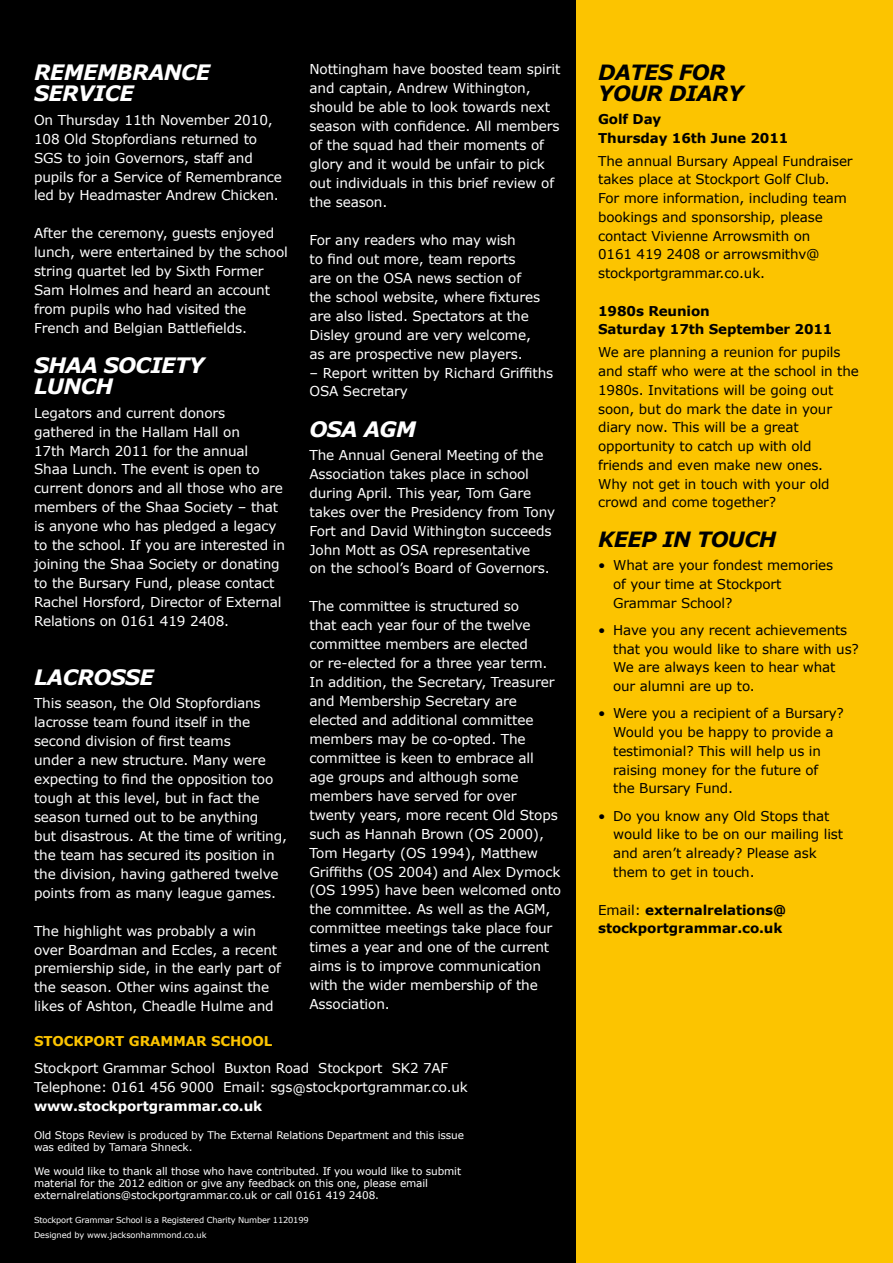
<style>
.page{position:relative;width:893px;height:1263px;background:#000}
.page>*{position:absolute;margin:0;border:0;box-sizing:border-box;transform-origin:0 0}
.t1{font:italic 700 21.15px/21.1px "Verdana";letter-spacing:-.03em;color:#fff}
.t2{font:italic 700 21px/21px "Verdana";letter-spacing:-.03em;color:#000}
.t3{font:13.65px/18.9px "Verdana";letter-spacing:-.01em;color:#fff}
.t4{font:13.5px/18.8px "Verdana";letter-spacing:-.01em;color:#000}
.t5{font:700 13.5px/18.8px "Verdana";letter-spacing:-.01em;color:#000}
.t6{font:13.5px/18.8px "Verdana";letter-spacing:-.01em;color:#fff}
.t7{font:700 13.5px "Verdana";letter-spacing:-.01em;color:#fff}
.t8{font:700 13.5px "Verdana";letter-spacing:-.01em;color:#fcc400}
.t9{font:10.5px/12px "Verdana";letter-spacing:-.01em;color:#fff}
.t10{font:8.25px/15px "Verdana";letter-spacing:-.02em;color:#fff}
.s1{font-weight:400}
</style>
<div class="page">
<div style="left:577px;top:0;width:316px;height:1263px;background:#fcc400"></div>
<h1 class="t1" style="left:34px;top:61px;width:178px">REMEMBRANCE<br>SERVICE</h1>
<p class="t3" style="left:34px;top:110px;width:250px">On Thursday 11th November 2010, 108 Old Stopfordians returned to SGS to join Governors, staff and pupils for a Service of Remembrance led by Headmaster Andrew Chicken.</p>
<p class="t3" style="left:34px;top:223px;width:255px">After the ceremony, guests enjoyed lunch, were entertained by the school string quartet led by Sixth Former Sam Holmes and heard an account from pupils who had visited the French and Belgian Battlefields.</p>
<h1 class="t1" style="left:34px;top:354px;width:172px">SHAA SOCIETY<br>LUNCH</h1>
<p class="t3" style="left:34px;top:403px;width:253px">Legators and current donors gathered in the Hallam Hall on<br>17th March 2011 for the annual<br>Shaa Lunch. The event is open to current donors and all those who are members of the Shaa Society – that is anyone who has pledged a legacy to the school. If you are interested in joining the Shaa Society or donating to the Bursary Fund, please contact<br>Rachel Horsford, Director of External<br>Relations on 0161 419 2408.</p>
<h1 class="t1" style="left:34px;top:666px;width:30px">LACROSSE</h1>
<p class="t3" style="left:34px;top:693px;width:255px">This season, the Old Stopfordians lacrosse team found itself in the second division of first teams<br>under a new structure. Many were expecting to find the opposition too tough at this level, but in fact the season turned out to be anything<br>but disastrous. At the time of writing, the team has secured its position in the division, having gathered twelve points from as many league games.</p>
<p class="t3" style="left:34px;top:921px;width:248px">The highlight was probably a win over Boardman and Eccles, a recent premiership side, in the early part of the season. Other wins against the likes of Ashton, Cheadle Hulme and</p>
<p class="t3" style="left:309px;top:60px;width:252px">Nottingham have boosted team spirit and captain, Andrew Withington, should be able to look towards next season with confidence. All members of the squad had their moments of glory and it would be unfair to pick out individuals in this brief review of the season.</p>
<p class="t3" style="left:309px;top:230px;width:232px">For any readers who may wish<br>to find out more, team reports are on the OSA news section of the school website, where fixtures are also listed. Spectators at the<br>Disley ground are very welcome, as are prospective new players.</p>
<p class="t3" style="left:309px;top:363px;width:245px">– Report written by Richard Griffiths<br>OSA Secretary</p>
<h1 class="t1" style="left:309px;top:418px;width:108px">OSA AGM</h1>
<p class="t3" style="left:309px;top:445px;width:247px">The Annual General Meeting of the Association takes place in school during April. This year, Tom Gare takes over the Presidency from Tony Fort and David Withington succeeds John Mott as OSA representative<br>on the school’s Board of Governors.</p>
<p class="t3" style="left:309px;top:596px;width:253px">The committee is structured so<br>that each year four of the twelve committee members are elected<br>or re-elected for a three year term.<br>In addition, the Secretary, Treasurer and Membership Secretary are elected and additional committee members may be co-opted. The committee is keen to embrace all age groups and although some members have served for over twenty years, more recent Old Stops such as Hannah Brown (OS 2000),<br>Tom Hegarty (OS 1994), Matthew<br>Griffiths (OS 2004) and Alex Dymock (OS 1995) have been welcomed onto the committee. As well as the AGM, committee meetings take place four times a year and one of the current aims is to improve communication with the wider membership of the<br>Association.</p>
<p class="t8" style="left:34px;top:1033px;width:240px">STOCKPORT GRAMMAR SCHOOL</p>
<p class="t6" style="left:34px;top:1059px;width:435px">Stockport Grammar School Buxton Road Stockport SK2 7AF<br>Telephone: 0161 456 9000 Email: sgs@stockportgrammar.co.uk</p>
<p class="t7" style="left:34px;top:1097px;width:230px">www.stockportgrammar.co.uk</p>
<p class="t9" style="left:34px;top:1129px;width:431px">Old Stops Review is produced by The External Relations Department and this issue was edited by Tamara Shneck.</p>
<p class="t9" style="left:34px;top:1165px;width:429px">We would like to thank all those who have contributed. If you would like to submit material for the 2012 edition or give any feedback on this one, please email externalrelations@stockportgrammar.co.uk or call 0161 419 2408.</p>
<p class="t10" style="left:34px;top:1212px;width:276px">Stockport Grammar School is a Registered Charity Number 1120199<br>Designed by www.jacksonhammond.co.uk</p>
<h2 class="t2" style="left:598px;top:61px;width:147px">DATES FOR<br>YOUR DIARY</h2>
<p class="t5" style="left:598px;top:109px;width:192px">Golf Day<br>Thursday 16th June 2011</p>
<p class="t4" style="left:598px;top:151px;width:256px">The annual Bursary Appeal Fundraiser takes place at Stockport Golf Club.<br>For more information, including team bookings and sponsorship, please contact Vivienne Arrowsmith on<br>0161 419 2408 or arrowsmithv@ stockportgrammar.co.uk.</p>
<p class="t5" style="left:598px;top:301px;width:236px">1980s Reunion<br>Saturday 17th September 2011</p>
<p class="t4" style="left:598px;top:343px;width:262px">We are planning a reunion for pupils and staff who were at the school in the<br>1980s. Invitations will be going out soon, but do mark the date in your diary now. This will be a great opportunity to catch up with old friends and even make new ones.<br>Why not get in touch with your old crowd and come together?</p>
<h2 class="t2" style="left:598px;top:528px;width:180px">KEEP IN TOUCH</h2>
<p class="t4" style="left:613px;top:555px;width:222px;text-indent:-15px">• What are your fondest memories of your time at Stockport<br>Grammar School?</p>
<p class="t4" style="left:613px;top:620px;width:247px;text-indent:-15px">• Have you any recent achievements that you would like to share with us?<br>We are always keen to hear what our alumni are up to.</p>
<p class="t4" style="left:613px;top:704px;width:232px;text-indent:-15px">• Were you a recipient of a Bursary?<br>Would you be happy to provide a testimonial? This will help us in raising money for the future of<br>the Bursary Fund.</p>
<p class="t4" style="left:613px;top:806px;width:231px;text-indent:-15px">• Do you know any Old Stops that would like to be on our mailing list and aren’t already? Please ask them to get in touch.</p>
<p class="t5" style="left:598px;top:900px;width:189px"><span class="s1">Email:</span> externalrelations@ stockportgrammar.co.uk</p>
</div>
